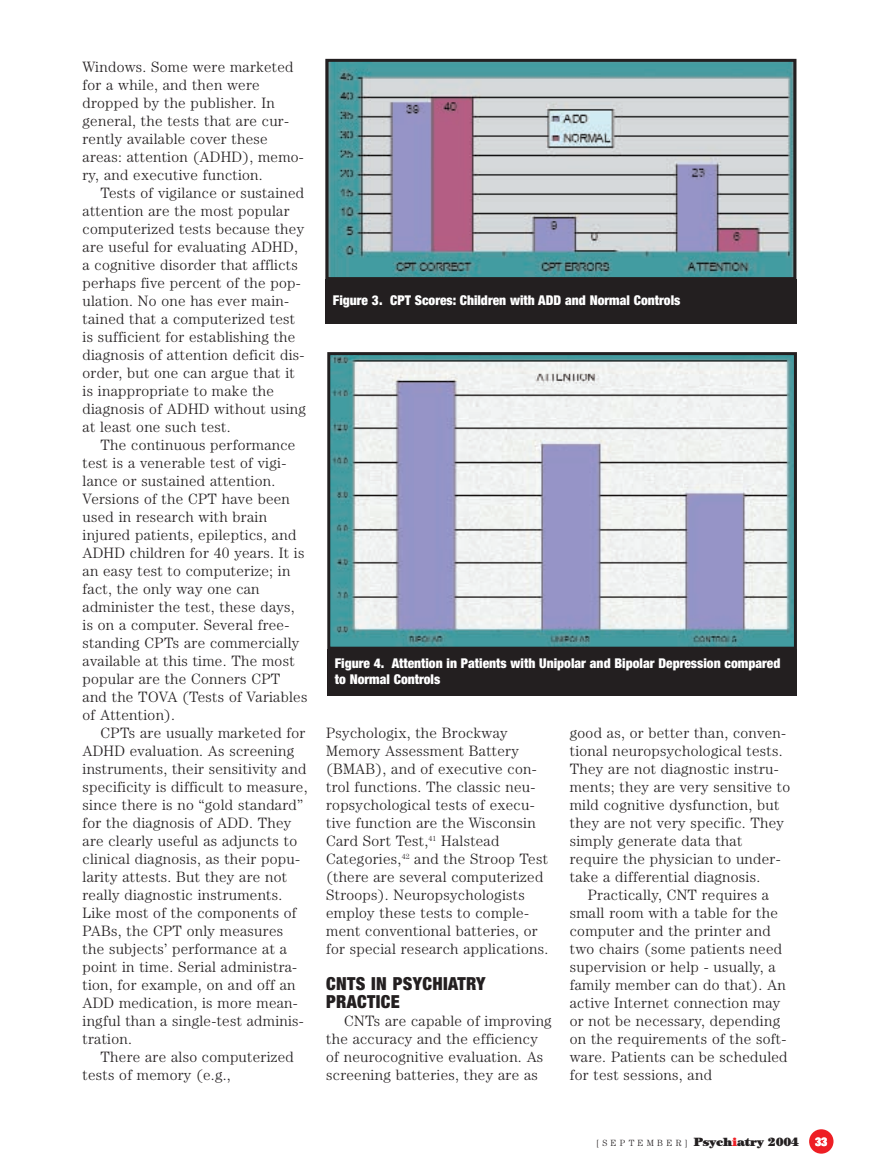
<style>
.page{position:relative;width:878px;height:1175px;background:#fff}
.page>*{position:absolute;margin:0;border:0;box-sizing:border-box;transform-origin:0 0}
.t1{font:900 condensed 18px/18px "Helvetica Neue LT Std";letter-spacing:.02em;color:#231f20}
.t2{font:300 15px/18px "Century Std";letter-spacing:.02em;color:#231f20}
.t3{font:900 condensed 13.5px/16.2px "Helvetica Neue LT Std";color:#fff}
.t4{font:900 12px "Century Std";letter-spacing:-.025em;color:#231f20}
.t5{font:900 condensed 12px "Helvetica Neue LT Std";color:#fff}
.s1{font-weight:300;font-size:9px}
.s2{color:#ee1e24}
</style>
<div class="page">
<div style="left:809px;top:1129px;width:24px;height:24px;background:#ee1e24;border-radius:50%"></div>
<img style="left:329px;top:63px;width:463px;height:213px">
<div style="left:325px;top:59px;width:471px;height:221px;border:3px solid #231f20"></div>
<div style="left:325px;top:279px;width:471px;height:45px;background:#231f20"></div>
<img style="left:331px;top:356px;width:461px;height:289px">
<div style="left:327px;top:352px;width:469px;height:297px;border:3px solid #231f20"></div>
<div style="left:327px;top:649px;width:469px;height:47px;background:#231f20"></div>
<p class="t2" style="left:82px;top:59px;width:223px">Windows. Some were marketed for a while, and then were dropped by the publisher. In general, the tests that are cur&shy;rently available cover these areas: attention (ADHD), memo&shy;ry, and executive function.</p>
<p class="t2" style="left:82px;top:185px;width:225px;text-indent:18px">Tests of vigilance or sustained attention are the most popular computerized tests because they are useful for evaluating ADHD, a cognitive disorder that afflicts perhaps five percent of the pop&shy;ulation. No one has ever main&shy;tained that a computerized test is sufficient for establishing the diagnosis of attention deficit dis&shy;order, but one can argue that it is inappropriate to make the diagnosis of ADHD without using at least one such test.</p>
<p class="t2" style="left:82px;top:437px;width:226px;text-indent:18px">The continuous performance test is a venerable test of vigi&shy;lance or sustained attention.<br>Versions of the CPT have been used in research with brain injured patients, epileptics, and<br>ADHD children for 40 years. It is an easy test to computerize; in fact, the only way one can administer the test, these days, is on a computer. Several free&shy;standing CPTs are commercially available at this time. The most popular are the Conners CPT and the TOVA (Tests of Variables of Attention).</p>
<p class="t2" style="left:82px;top:725px;width:226px;text-indent:18px">CPTs are usually marketed for<br>ADHD evaluation. As screening instruments, their sensitivity and specificity is difficult to measure, since there is no “gold standard” for the diagnosis of ADD. They are clearly useful as adjuncts to clinical diagnosis, as their popu&shy;larity attests. But they are not really diagnostic instruments.<br>Like most of the components of<br>PABs, the CPT only measures the subjects’ performance at a point in time. Serial administra&shy;tion, for example, on and off an<br>ADD medication, is more mean&shy;ingful than a single-test adminis&shy;tration.</p>
<p class="t2" style="left:82px;top:1049px;width:213px;text-indent:18px">There are also computerized tests of memory (e.g.,</p>
<p class="t3" style="left:333px;top:293px;width:349px">Figure 3. CPT Scores: Children with ADD and Normal Controls</p>
<p class="t3" style="left:335px;top:656px;width:447px">Figure 4. Attention in Patients with Unipolar and Bipolar Depression compared to Normal Controls</p>
<p class="t2" style="left:326px;top:725px;width:224px">Psychologix, the Brockway<br>Memory Assessment Battery (BMAB), and of executive con&shy;trol functions. The classic neu&shy;ropsychological tests of execu&shy;tive function are the Wisconsin<br>Card Sort Test,<sup>41</sup> Halstead<br>Categories,<sup>42</sup> and the Stroop Test (there are several computerized<br>Stroops). Neuropsychologists employ these tests to comple&shy;ment conventional batteries, or for special research applications.</p>
<p class="t1" style="left:326px;top:976px;width:161px">CNTS IN PSYCHIATRY<br>PRACTICE</p>
<p class="t2" style="left:326px;top:1013px;width:227px;text-indent:18px">CNTs are capable of improving the accuracy and the efficiency of neurocognitive evaluation. As screening batteries, they are as</p>
<p class="t2" style="left:570px;top:725px;width:222px">good as, or better than, conven&shy;tional neuropsychological tests.<br>They are not diagnostic instru&shy;ments; they are very sensitive to mild cognitive dysfunction, but they are not very specific. They simply generate data that require the physician to under&shy;take a differential diagnosis.</p>
<p class="t2" style="left:570px;top:887px;width:219px;text-indent:18px">Practically, CNT requires a small room with a table for the computer and the printer and two chairs (some patients need supervision or help - usually, a family member can do that). An active Internet connection may or not be necessary, depending on the requirements of the soft&shy;ware. Patients can be scheduled for test sessions, and</p>
<p class="t4" style="left:596px;top:1137px;width:204px"><span class="s1">[ S E P T E M B E R ]</span> Psych<span class="s2">i</span>atry 2004</p>
<p class="t5" style="left:815px;top:1137px;width:14px">33</p>
</div>
